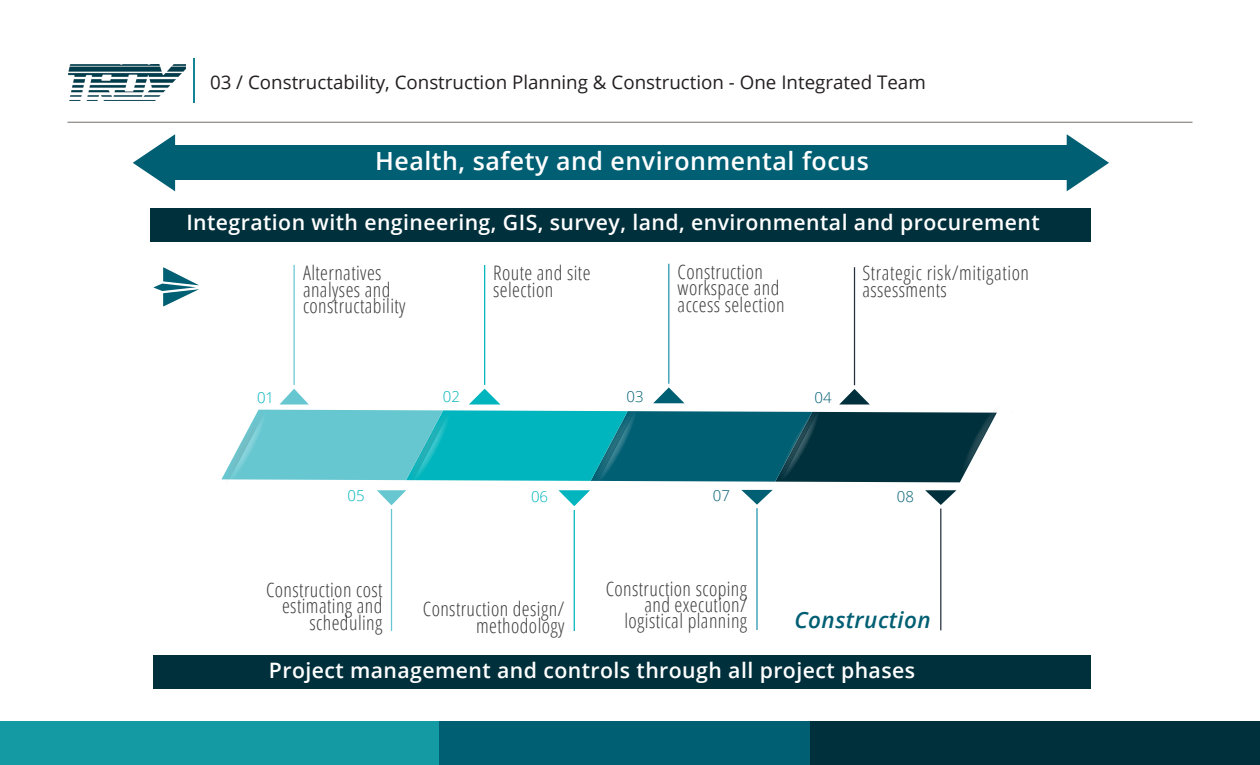
<style>
.page{position:relative;width:1260px;height:765px;background:#fff}
.page>*{position:absolute;margin:0;border:0;box-sizing:border-box;transform-origin:0 0}
.Text_2{font:600 25px "Open Sans";letter-spacing:.02em;color:#fff}
.Text_2-2{font:italic 600 22.5px "Open Sans";letter-spacing:.02em;color:#005f73}
.Text_2-3{font:600 21.25px "Open Sans";letter-spacing:.02em;color:#fff}
.Text_2-4{font:300 condensed 20px/16.2px "Open Sans";letter-spacing:.02em;color:#3e3e3f}
._11-reg_Left{font:18.75px "Open Sans";color:#231f20}
._11-reg_Left-2{font:300 15px "Open Sans";color:#00b5bd}
._11-reg_Left-3{font:300 15px "Open Sans";color:#005f73}
</style>
<div class="page">
<hr style="left:68px;top:122px;width:1124px;height:1px;background:#726e67">
<hr style="left:193px;top:58px;width:1px;height:44px;background:#138496">
<hr style="left:293px;top:265px;width:2px;height:120px;background:#66c7d1">
<hr style="left:484px;top:265px;width:1px;height:120px;background:#00b5bd">
<hr style="left:668px;top:264px;width:1px;height:120px;background:#2194b0">
<hr style="left:854px;top:267px;width:1px;height:118px;background:#242e3d">
<hr style="left:756px;top:508px;width:2px;height:122px;background:#2194b0">
<hr style="left:574px;top:510px;width:1px;height:121px;background:#00b5bd">
<div style="left:175px;top:146px;width:897px;height:34px;background:#005f73"></div>
<svg style="left:133px;top:134px;width:42px;height:57px"></svg>
<svg style="left:1067px;top:134px;width:42px;height:57px"></svg>
<svg style="left:153px;top:267px;width:46px;height:40px"></svg>
<hr style="left:391px;top:509px;width:1px;height:122px;background:#66c7d1">
<div style="left:150px;top:208px;width:941px;height:33px;background:#00303c"></div>
<div style="left:153px;top:656px;width:938px;height:33px;background:#00303c"></div>
<svg style="left:221px;top:364px;width:792px;height:181px"></svg>
<hr style="left:940px;top:509px;width:1px;height:121px;background:#242e3d">
<img style="left:68px;top:65px;width:118px;height:36px">
<div style="left:0;top:721px;width:439px;height:44px;background:#149aa2"></div>
<div style="left:439px;top:721px;width:371px;height:44px;background:#005f73"></div>
<div style="left:810px;top:721px;width:450px;height:44px;background:#00303c"></div>
<p class="_11-reg_Left" style="left:210px;top:69px;width:717px">03 / Constructability, Construction Planning &amp; Construction - One Integrated Team</p>
<p class="Text_2" style="left:375px;top:144px;width:495px">Health, safety and environmental focus</p>
<p class="Text_2-3" style="left:186px;top:208px;width:855px">Integration with engineering, GIS, survey, land, environmental and procurement</p>
<p class="_11-reg_Left-2" style="left:257px;top:387px;width:19px">01</p>
<p class="Text_2-4" style="left:303px;top:264px;width:104px">Alternatives analyses and constructability</p>
<p class="Text_2-4" style="left:493px;top:264px;width:99px">Route and site selection</p>
<p class="_11-reg_Left-2" style="left:443px;top:386px;width:19px">02</p>
<p class="_11-reg_Left-3" style="left:627px;top:386px;width:19px">03</p>
<p class="Text_2-4" style="left:678px;top:263px;width:109px">Construction workspace and access selection</p>
<p class="Text_2-4" style="left:862px;top:264px;width:168px">Strategic risk/mitigation assessments</p>
<p class="_11-reg_Left-3" style="left:814px;top:388px;width:19px">04</p>
<p class="_11-reg_Left-2" style="left:347px;top:486px;width:19px">05</p>
<p class="Text_2-4" style="left:266px;top:581px;width:118px;text-align:right">Construction cost estimating and scheduling</p>
<p class="_11-reg_Left-2" style="left:531px;top:486px;width:19px">06</p>
<p class="Text_2-4" style="left:423px;top:600px;width:143px;text-align:right">Construction design/ methodology</p>
<p class="_11-reg_Left-3" style="left:713px;top:486px;width:19px">07</p>
<p class="Text_2-4" style="left:606px;top:580px;width:143px;text-align:right">Construction scoping and execution/ logistical planning</p>
<p class="_11-reg_Left-3" style="left:897px;top:486px;width:19px">08</p>
<p class="Text_2-2" style="left:794px;top:605px;width:138px">Construction</p>
<p class="Text_2-3" style="left:269px;top:655px;width:648px">Project management and controls through all project phases</p>
</div>
